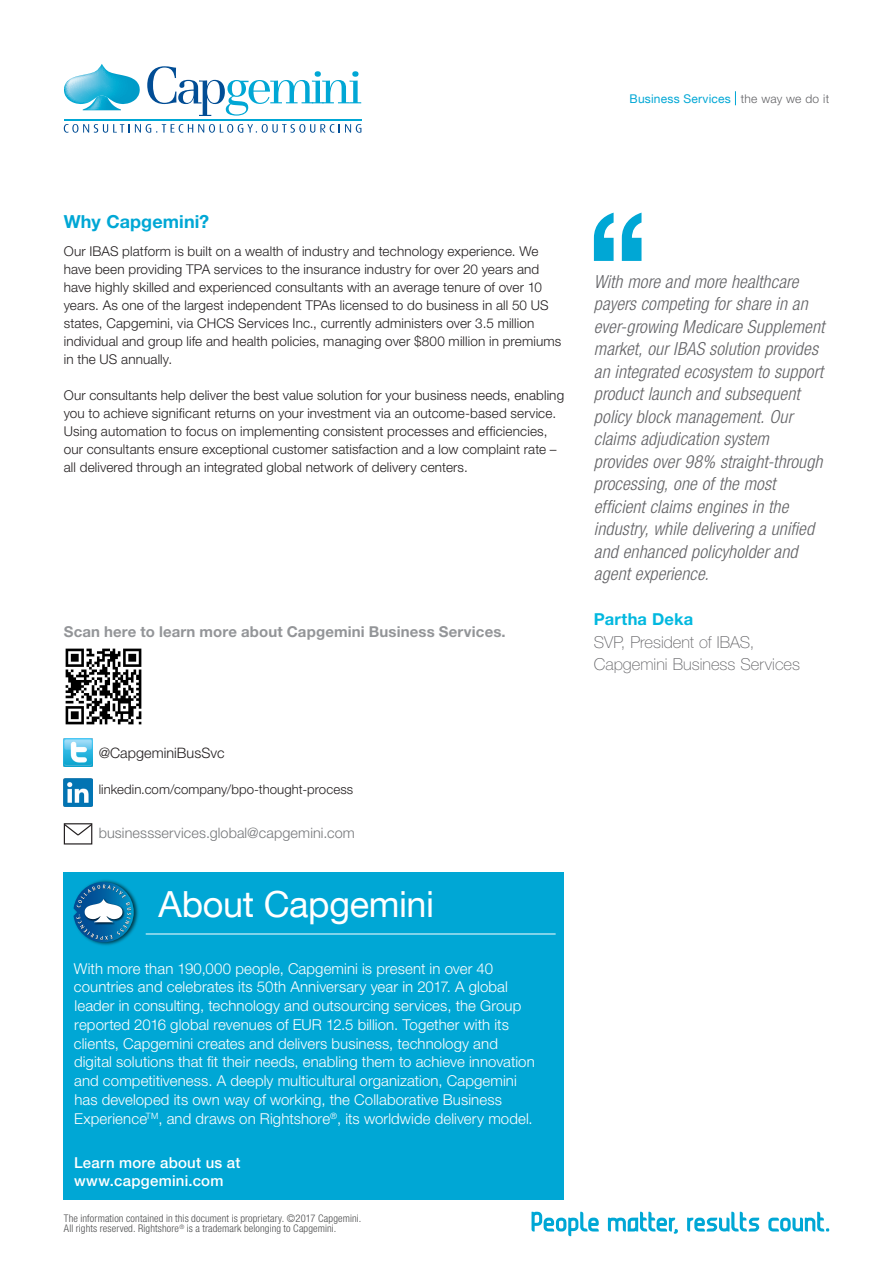
<style>
.page{position:relative;width:893px;height:1263px;background:#fff}
.page>*{position:absolute;margin:0;border:0;box-sizing:border-box;transform-origin:0 0}
.cbe-title{font:36px "Helvetica Neue LT";letter-spacing:-.01em;color:#fff}
.pullquote-text{font:italic 300 condensed 18px/22.5px "Helvetica Neue LT Std";letter-spacing:.01em;color:#636366}
.head1{font:700 18px "Helvetica Neue LT Std";letter-spacing:.005em;color:#00a7d5}
.pullquote-title{font:100 16.5px/22.5px "Helvetica Neue LT Std";color:#636366}
.pullquote-title-2{font:700 16.5px "Helvetica Neue LT Std";letter-spacing:.01em;color:#02b8df}
.cbe-url{font:300 15px/18.8px "Helvetica Neue LT Std";letter-spacing:.005em;color:#fff}
.chapter-title1{font:700 15px "Helvetica Neue LT Std";letter-spacing:.01em;color:#939598}
.cbe-url-2{font:500 15px/18px "Helvetica Neue LT";letter-spacing:.02em;color:#fff}
.footer-folioLeft{font:300 14.4px "Helvetica Neue LT Std";letter-spacing:.01em;color:#76787b}
.chapter-title1-2{font:300 14.4px "Helvetica Neue LT Std";letter-spacing:.005em;color:#231f20}
.text{font:300 13.5px/18px "Helvetica Neue LT Std";letter-spacing:.01em;color:#231f20}
.chapter-title1-3{font:300 13.2px "Helvetica Neue LT Std";letter-spacing:.005em;color:#231f20}
.t1{font:12px "Helvetica Neue LT";letter-spacing:.015em;color:#00a7d5}
.header-identifier{font:300 12px "Helvetica Neue LT Std";letter-spacing:.015em;color:#636366}
.t2{font:300 condensed 10.5px/10.5px "Helvetica Neue LT Std";letter-spacing:.015em;color:#4b4c4d}
</style>
<div class="page">
<svg style="left:735px;top:91px;width:1px;height:14px"></svg>
<svg style="left:64px;top:64px;width:76px;height:46px"></svg>
<svg style="left:147px;top:66px;width:214px;height:50px"></svg>
<svg style="left:64px;top:124px;width:297px;height:9px"></svg>
<hr style="left:64px;top:119px;width:297px;height:2px;background:#00a7d5">
<svg style="left:531px;top:1212px;width:68px;height:24px"></svg>
<svg style="left:608px;top:1212px;width:70px;height:22px"></svg>
<svg style="left:768px;top:1212px;width:61px;height:19px"></svg>
<svg style="left:687px;top:1212px;width:72px;height:19px"></svg>
<div style="left:64px;top:872px;width:500px;height:327px;background:#00a7d5"></div>
<hr style="left:146px;top:933px;width:410px;height:1px;background:#fff">
<img style="left:73px;top:880px;width:66px;height:66px">
<svg style="left:74px;top:882px;width:60px;height:60px;background:#3189b5"></svg>
<img style="left:65px;top:648px;width:77px;height:77px">
<img style="left:64px;top:738px;width:28px;height:28px">
<img style="left:64px;top:778px;width:28px;height:29px">
<svg style="left:594px;top:213px;width:47px;height:48px"></svg>
<div style="left:64px;top:823px;width:28px;height:21px;border:1px solid #231f20"></div>
<svg style="left:63px;top:823px;width:30px;height:14px"></svg>
<p class="t1" style="left:630px;top:91px;width:103px">Business Services</p>
<p class="header-identifier" style="left:741px;top:91px;width:90px">the way we do it</p>
<p class="head1" style="left:64px;top:211px;width:147px">Why Capgemini?</p>
<p class="text" style="left:64px;top:242px;width:499px">Our IBAS platform is built on a wealth of industry and technology experience. We have been providing TPA services to the insurance industry for over 20 years and have highly skilled and experienced consultants with an average tenure of over 10 years. As one of the largest independent TPAs licensed to do business in all 50 US states, Capgemini, via CHCS Services Inc., currently administers over 3.5 million individual and group life and health policies, managing over $800 million in premiums in the US annually.</p>
<p class="text" style="left:64px;top:386px;width:502px">Our consultants help deliver the best value solution for your business needs, enabling you to achieve significant returns on your investment via an outcome-based service.<br>Using automation to focus on implementing consistent processes and efficiencies, our consultants ensure exceptional customer satisfaction and a low complaint rate – all delivered through an integrated global network of delivery centers.</p>
<p class="chapter-title1" style="left:64px;top:623px;width:443px">Scan here to learn more about Capgemini Business Services.</p>
<p class="chapter-title1-2" style="left:99px;top:744px;width:127px">@CapgeminiBusSvc</p>
<p class="chapter-title1-3" style="left:99px;top:781px;width:256px">linkedin.com/company/bpo-thought-process</p>
<p class="footer-folioLeft" style="left:99px;top:824px;width:258px">businessservices.global@capgemini.com</p>
<p class="cbe-title" style="left:158px;top:882px;width:277px">About Capgemini</p>
<p class="cbe-url" style="left:74px;top:958px;width:462px">With more than 190,000 people, Capgemini is present in over 40 countries and celebrates its 50th Anniversary year in 2017. A global leader in consulting, technology and outsourcing services, the Group reported 2016 global revenues of EUR 12.5 billion. Together with its clients, Capgemini creates and delivers business, technology and digital solutions that fit their needs, enabling them to achieve innovation and competitiveness. A deeply multicultural organization, Capgemini has developed its own way of working, the Collaborative Business Experience<sup>TM</sup>, and draws on Rightshore<sup>®</sup>, its worldwide delivery model.</p>
<p class="cbe-url-2" style="left:74px;top:1153px;width:168px">Learn more about us at www.capgemini.com</p>
<p class="t2" style="left:64px;top:1212px;width:299px">The information contained in this document is proprietary. ©2017 Capgemini.<br>All rights reserved. Rightshore<sup>®</sup> is a trademark belonging to Capgemini.</p>
<p class="pullquote-text" style="left:594px;top:271px;width:232px">With more and more healthcare payers competing for share in an ever-growing Medicare Supplement market, our IBAS solution provides an integrated ecosystem to support product launch and subsequent policy block management. Our claims adjudication system provides over 98% straight-through processing, one of the most efficient claims engines in the industry, while delivering a unified and enhanced policyholder and agent experience.</p>
<p class="pullquote-title-2" style="left:594px;top:609px;width:101px">Partha Deka</p>
<p class="pullquote-title" style="left:594px;top:631px;width:208px">SVP, President of IBAS,<br>Capgemini Business Services</p>
</div>
